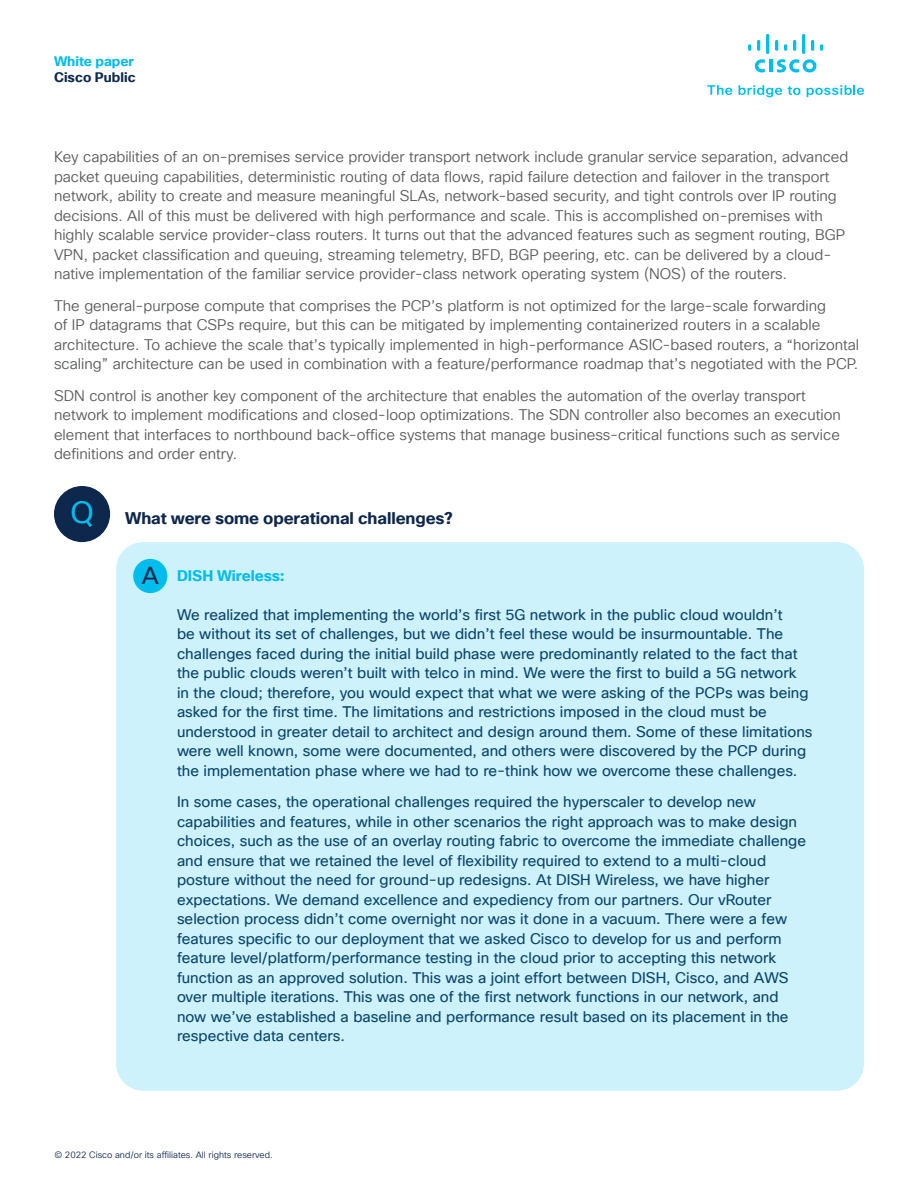
<style>
.page{position:relative;width:918px;height:1188px;background:#fff}
.page>*{position:absolute;margin:0;border:0;box-sizing:border-box;transform-origin:0 0}
.t1{font:30px "Cisco Sans TT";color:#00bdeb}
.t2{font:24px "Cisco Sans TT";color:#0d274d}
.t3{font:700 16.5px "Cisco Sans TT";letter-spacing:-.005em;color:#0d274d}
.t4{font:15px/19.5px "Cisco Sans TT";color:#0d274d}
.t5{font:15px/19.5px "Cisco Sans TT Light";color:#58595b}
.t6{font:700 15px "Cisco Sans TT";color:#00bdeb}
.t7{font:700 13.5px "Cisco Sans TT";color:#0d274d}
.t8{font:700 13.5px "Cisco Sans TT";color:#00bceb}
.t9{font:9px "Cisco Sans TT Light";color:#0d274d}
</style>
<div class="page">
<svg style="left:707px;top:85px;width:25px;height:10px"></svg>
<svg style="left:739px;top:85px;width:43px;height:12px"></svg>
<svg style="left:788px;top:86px;width:12px;height:9px"></svg>
<svg style="left:807px;top:85px;width:57px;height:12px"></svg>
<hr style="left:769px;top:60px;width:4px;height:12px;background:#00bdeb">
<svg style="left:755px;top:59px;width:10px;height:13px"></svg>
<svg style="left:777px;top:59px;width:39px;height:13px"></svg>
<svg style="left:748px;top:44px;width:3px;height:7px"></svg>
<svg style="left:757px;top:40px;width:3px;height:11px"></svg>
<hr style="left:766px;top:34px;width:3px;height:20px;background:#00bdeb;border-radius:2px">
<svg style="left:775px;top:40px;width:3px;height:11px"></svg>
<svg style="left:784px;top:44px;width:3px;height:7px"></svg>
<svg style="left:793px;top:40px;width:3px;height:11px"></svg>
<hr style="left:802px;top:34px;width:3px;height:20px;background:#00bdeb;border-radius:2px">
<svg style="left:811px;top:40px;width:3px;height:11px"></svg>
<svg style="left:820px;top:44px;width:3px;height:7px"></svg>
<div style="left:54px;top:486px;width:56px;height:56px;background:#0d274d;border-radius:50%"></div>
<div style="left:116px;top:542px;width:748px;height:549px;background:#cdf2fb;border-radius:27px"></div>
<div style="left:133px;top:559px;width:34px;height:34px;background:#00bdeb;border-radius:50%"></div>
<p class="t8" style="left:54px;top:52px;width:82px">White paper</p>
<p class="t7" style="left:54px;top:69px;width:83px">Cisco Public</p>
<p class="t5" style="left:54px;top:148px;width:796px">Key capabilities of an on-premises service provider transport network include granular service separation, advanced packet queuing capabilities, deterministic routing of data flows, rapid failure detection and failover in the transport network, ability to create and measure meaningful SLAs, network-based security, and tight controls over IP routing decisions. All of this must be delivered with high performance and scale. This is accomplished on-premises with highly scalable service provider-class routers. It turns out that the advanced features such as segment routing, BGP VPN, packet classification and queuing, streaming telemetry, BFD, BGP peering, etc. can be delivered by a cloud&shy;native implementation of the familiar service provider-class network operating system (NOS) of the routers.</p>
<p class="t5" style="left:54px;top:296px;width:807px">The general-purpose compute that comprises the PCP’s platform is not optimized for the large-scale forwarding<br>of IP datagrams that CSPs require, but this can be mitigated by implementing containerized routers in a scalable architecture. To achieve the scale that’s typically implemented in high-performance ASIC-based routers, a “horizontal scaling” architecture can be used in combination with a feature/performance roadmap that’s negotiated with the PCP.</p>
<p class="t5" style="left:54px;top:386px;width:788px">SDN control is another key component of the architecture that enables the automation of the overlay transport network to implement modifications and closed-loop optimizations. The SDN controller also becomes an execution element that interfaces to northbound back-office systems that manage business-critical functions such as service definitions and order entry.</p>
<h1 class="t1" style="left:70px;top:493px;width:25px">Q</h1>
<p class="t3" style="left:125px;top:507px;width:329px">What were some operational challenges?</p>
<h2 class="t2" style="left:142px;top:560px;width:18px">A</h2>
<p class="t6" style="left:177px;top:566px;width:109px">DISH Wireless:</p>
<p class="t4" style="left:177px;top:605px;width:637px">We realized that implementing the world’s first 5G network in the public cloud wouldn’t<br>be without its set of challenges, but we didn’t feel these would be insurmountable. The challenges faced during the initial build phase were predominantly related to the fact that the public clouds weren’t built with telco in mind. We were the first to build a 5G network<br>in the cloud; therefore, you would expect that what we were asking of the PCPs was being asked for the first time. The limitations and restrictions imposed in the cloud must be understood in greater detail to architect and design around them. Some of these limitations were well known, some were documented, and others were discovered by the PCP during the implementation phase where we had to re-think how we overcome these challenges.</p>
<p class="t4" style="left:177px;top:793px;width:631px">In some cases, the operational challenges required the hyperscaler to develop new capabilities and features, while in other scenarios the right approach was to make design choices, such as the use of an overlay routing fabric to overcome the immediate challenge and ensure that we retained the level of flexibility required to extend to a multi-cloud posture without the need for ground-up redesigns. At DISH Wireless, we have higher expectations. We demand excellence and expediency from our partners. Our vRouter selection process didn’t come overnight nor was it done in a vacuum. There were a few features specific to our deployment that we asked Cisco to develop for us and perform feature level/platform/performance testing in the cloud prior to accepting this network function as an approved solution. This was a joint effort between DISH, Cisco, and AWS over multiple iterations. This was one of the first network functions in our network, and now we’ve established a baseline and performance result based on its placement in the respective data centers.</p>
<p class="t9" style="left:54px;top:1149px;width:220px">© 2022 Cisco and/or its affiliates. All rights reserved.</p>
</div>
